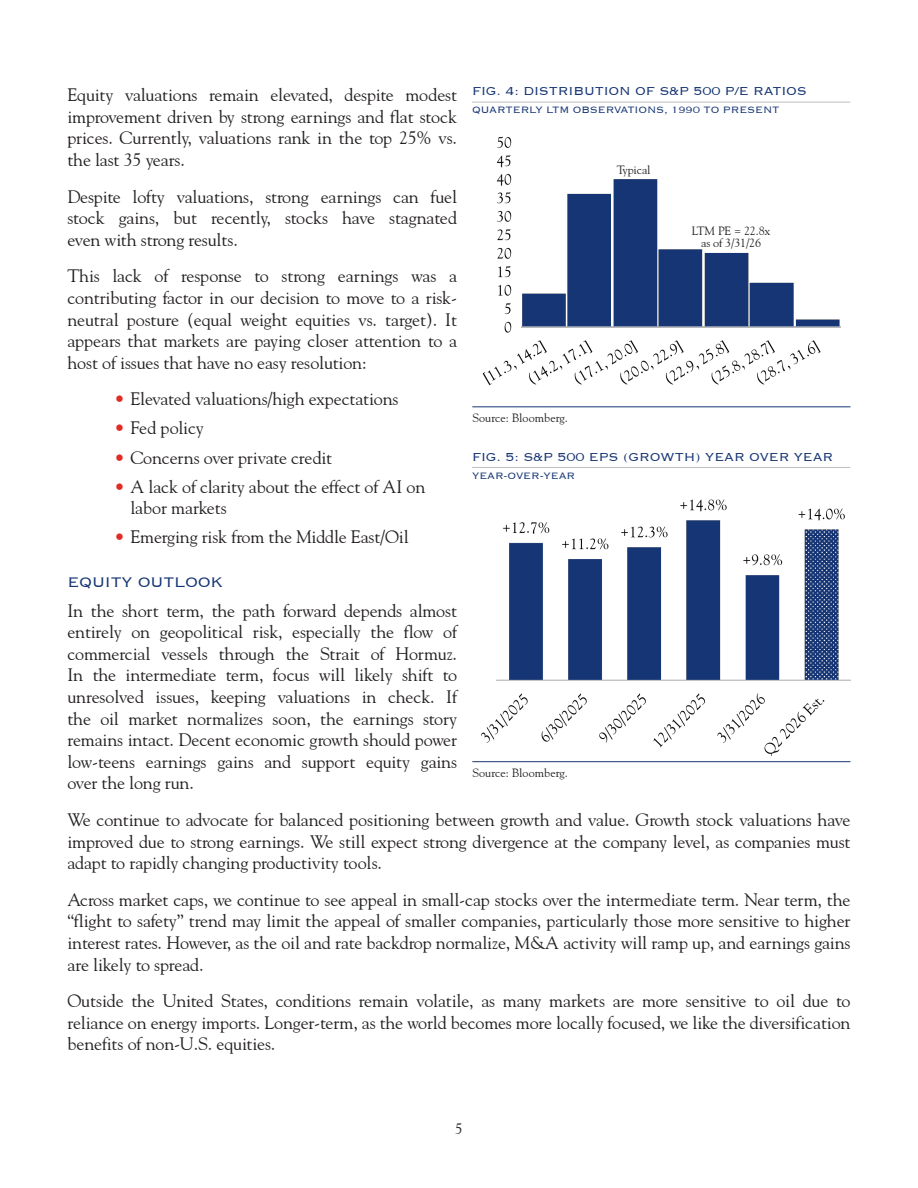
<style>
.page{position:relative;width:918px;height:1188px;background:#fff}
.page>*{position:absolute;margin:0;border:0;box-sizing:border-box;transform-origin:0 0}
.C_Standard_Body_Text{font:18px/21.6px "Goudy SAMG";letter-spacing:-.01em;color:#231f20;text-align:justify}
.C_Subheading{font:18px "Copperplate 32 bc";letter-spacing:-.01em;color:#163574}
.Subheading{font:15px "Copperplate 32 bc";letter-spacing:-.01em;color:#163574}
.t1{font:15px "Goudy SAMG";color:#231f20}
.Subheading-2{font:12px "Copperplate 32 bc";letter-spacing:-.01em;color:#163574}
.C_Caption{font:12px "Goudy SAMG";color:#231f20}
.C_GIPS_Subheading{font:12px/12px "Goudy SAMG";letter-spacing:-.01em;color:#231f20;text-align:center}
.s1{font-family:"Goudy";color:#e12c26}
</style>
<div class="page">
<img style="left:482px;top:136px;width:359px;height:250px">
<hr style="left:472px;top:102px;width:378px;height:1px;background:#bdbebe">
<hr style="left:472px;top:407px;width:378px;height:1px;background:#163574">
<img style="left:481px;top:499px;width:369px;height:257px">
<hr style="left:472px;top:467px;width:378px;height:1px;background:#bdbebe">
<hr style="left:472px;top:761px;width:378px;height:1px;background:#163574">
<p class="Subheading" style="left:472px;top:83px;width:336px">FIG. 4: DISTRIBUTION OF S&amp;P 500 P/E RATIOS</p>
<p class="Subheading-2" style="left:472px;top:103px;width:309px">QUARTERLY LTM OBSERVATIONS, 1990 TO PRESENT</p>
<p class="C_Standard_Body_Text" style="left:68px;top:84px;width:391px">Equity valuations remain elevated, despite modest improvement driven by strong earnings and flat stock prices. Currently, valuations rank in the top 25% vs. the last 35 years.</p>
<p class="C_Standard_Body_Text" style="left:68px;top:185px;width:391px">Despite lofty valuations, strong earnings can fuel stock gains, but recently, stocks have stagnated even with strong results.</p>
<p class="C_Standard_Body_Text" style="left:68px;top:265px;width:391px">This lack of response to strong earnings was a contributing factor in our decision to move to a risk&shy;neutral posture (equal weight equities vs. target). It appears that markets are paying closer attention to a host of issues that have no easy resolution:</p>
<p class="C_Standard_Body_Text" style="left:114px;top:388px;width:286px"><span class="s1">•</span> Elevated valuations/high expectations</p>
<p class="C_Standard_Body_Text" style="left:114px;top:417px;width:91px"><span class="s1">•</span> Fed policy</p>
<p class="C_Standard_Body_Text" style="left:114px;top:446px;width:220px"><span class="s1">•</span> Concerns over private credit</p>
<p class="C_Standard_Body_Text" style="left:130px;top:475px;width:296px;text-indent:-16px"><span class="s1">•</span> A lack of clarity about the effect of AI on labor markets</p>
<p class="C_Standard_Body_Text" style="left:114px;top:526px;width:296px"><span class="s1">•</span> Emerging risk from the Middle East/Oil</p>
<p class="C_Subheading" style="left:68px;top:573px;width:157px">EQUITY OUTLOOK</p>
<p class="C_Standard_Body_Text" style="left:68px;top:599px;width:391px">In the short term, the path forward depends almost entirely on geopolitical risk, especially the flow of commercial vessels through the Strait of Hormuz.<br>In the intermediate term, focus will likely shift to unresolved issues, keeping valuations in check. If the oil market normalizes soon, the earnings story remains intact. Decent economic growth should power low-teens earnings gains and support equity gains over the long run.</p>
<p class="C_Standard_Body_Text" style="left:68px;top:808px;width:785px">We continue to advocate for balanced positioning between growth and value. Growth stock valuations have improved due to strong earnings. We still expect strong divergence at the company level, as companies must adapt to rapidly changing productivity tools.</p>
<p class="C_Standard_Body_Text" style="left:68px;top:888px;width:785px">Across market caps, we continue to see appeal in small-cap stocks over the intermediate term. Near term, the “flight to safety” trend may limit the appeal of smaller companies, particularly those more sensitive to higher interest rates. However, as the oil and rate backdrop normalize, M&amp;A activity will ramp up, and earnings gains are likely to spread.</p>
<p class="C_Standard_Body_Text" style="left:68px;top:990px;width:785px">Outside the United States, conditions remain volatile, as many markets are more sensitive to oil due to reliance on energy imports. Longer-term, as the world becomes more locally focused, we like the diversification benefits of non-U.S. equities.</p>
<p class="C_GIPS_Subheading" style="left:617px;top:163px;width:35px">Typical</p>
<p class="C_GIPS_Subheading" style="left:692px;top:225px;width:80px">LTM PE = 22.8x as of 3/31/26</p>
<p class="C_Caption" style="left:472px;top:410px;width:97px">Source: Bloomberg.</p>
<p class="Subheading" style="left:472px;top:448px;width:363px">FIG. 5: S&amp;P 500 EPS (GROWTH) YEAR OVER YEAR</p>
<p class="Subheading-2" style="left:472px;top:469px;width:105px">YEAR-OVER-YEAR</p>
<p class="C_Caption" style="left:472px;top:765px;width:97px">Source: Bloomberg.</p>
<p class="t1" style="left:455px;top:1119px;width:9px">5</p>
</div>
